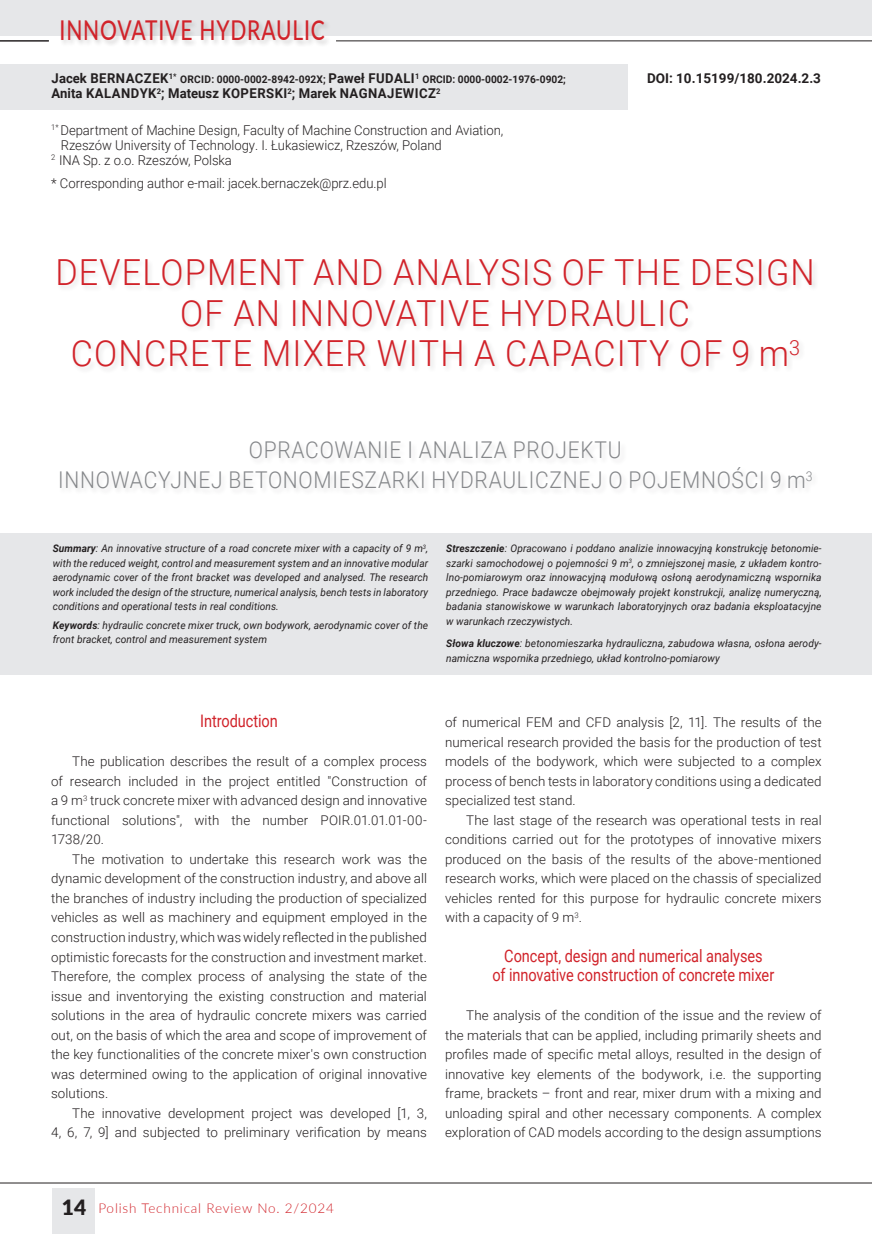
<style>
.page{position:relative;width:872px;height:1234px;background:#fff}
.page>*{position:absolute;margin:0;border:0;box-sizing:border-box;transform-origin:0 0}
.TYT_NOWY{font:300 35.85px/40.5px "Roboto";letter-spacing:.035em;color:#d1232a;text-align:center;scale:.95 1}
.t1{font:500 27.3px "Lato";letter-spacing:.04em;color:#d1232a;scale:.77 1}
.TYT_angielski{font:300 23.1px/30px "Roboto";letter-spacing:.035em;color:#85878a;text-align:center;scale:.91 1}
.PODPIS_rysunku{font:17.25px/19.5px "Roboto";letter-spacing:-.005em;color:#d1232a;text-align:center;scale:.84 1}
.SRODTYTOL{font:17.25px "Roboto";letter-spacing:-.005em;color:#d1232a;scale:.84 1}
.Autor_teksttttt{font:300 13.5px/15px "Roboto";letter-spacing:-.005em;color:#231f20}
.AUTOR{font:700 13.5px "Roboto";letter-spacing:.035em;color:#231f20}
.t2{font:300 13.5px "Lato";letter-spacing:.06em;color:#d1232a}
.DOI{font:700 13.5px "Roboto";color:#231f20}
.Tekst_podstawowy_21{font:300 13.35px/19.5px "Roboto";letter-spacing:.005em;color:#231f20;text-align:justify}
.STRESZCZENIA{font:italic 10.5px/14.4px "Roboto";letter-spacing:.01em;color:#231f20;text-align:justify;scale:.96 1}
.STRESZCZENIA-2{font:italic 10.5px/14.4px "Roboto";letter-spacing:.01em;color:#231f20}
.AUTOR-2{font:700 10.5px "Roboto";color:#231f20}
.s1{font-size:13.5px}
.s2{font-weight:700}
.s3{font-weight:900;font-size:21px;color:#231f20}
</style>
<div class="page">
<hr style="left:871px;top:0;width:1px;height:36px;background:#e6e7e9">
<div style="left:52px;top:1187px;width:42px;height:46px;background:#e6e7e9"></div>
<hr style="left:0;top:1182px;width:872px;height:1px;background:#231f20">
<div style="left:0;top:0;width:871px;height:36px;background:#e6e7e9"></div>
<div style="left:60px;top:19px;width:272px;height:28px;background:#231f20;opacity:.22"></div>
<hr style="left:336px;top:40px;width:536px;height:1px;background:#231f20">
<hr style="left:0;top:40px;width:49px;height:1px;background:#231f20">
<div style="left:0;top:533px;width:871px;height:141px;background:#e6e7e9"></div>
<div style="left:0;top:64px;width:627px;height:45px;background:#e6e7e9"></div>
<h2 class="t1" style="left:60px;top:10px;width:346px">INNOVATIVE HYDRAULIC</h2>
<p class="AUTOR-2" style="left:52px;top:72px;width:516px"><span class="s1">Jacek BERNACZEK</span><sup>1*</sup> ORCID: 0000-0002-8942-092X; <span class="s1">Paweł FUDALI</span><sup>1</sup> ORCID: 0000-0002-1976-0902;</p>
<p class="AUTOR" style="left:52px;top:84px;width:390px">Anita KALANDYK<sup>2</sup>; Mateusz KOPERSKI<sup>2</sup>; Marek NAGNAJEWICZ<sup>2</sup></p>
<p class="Autor_teksttttt" style="left:61px;top:122px;width:444px;text-indent:-9px"><sup>1*</sup> Department of Machine Design, Faculty of Machine Construction and Aviation,<br>Rzeszów University of Technology. I. Łukasiewicz, Rzeszów, Poland</p>
<p class="Autor_teksttttt" style="left:51px;top:152px;width:182px"><sup>2</sup> INA Sp. z o.o. Rzeszów, Polska</p>
<p class="Autor_teksttttt" style="left:51px;top:175px;width:337px">* Corresponding author e-mail: jacek.bernaczek@prz.edu.pl</p>
<p class="DOI" style="left:647px;top:69px;width:175px">DOI: 10.15199/180.2024.2.3</p>
<p class="TYT_NOWY" style="left:55px;top:251px;width:801px">DEVELOPMENT AND ANALYSIS OF THE DESIGN<br>OF AN INNOVATIVE HYDRAULIC</p>
<p class="TYT_NOWY" style="left:71px;top:332px;width:769px">CONCRETE MIXER WITH A CAPACITY OF 9 m<sup>3</sup></p>
<p class="TYT_angielski" style="left:58px;top:434px;width:830px">OPRACOWANIE I ANALIZA PROJEKTU<br>INNOWACYJNEJ BETONOMIESZARKI HYDRAULICZNEJ O POJEMNOŚCI 9 m<sup>3</sup></p>
<p class="STRESZCZENIA" style="left:53px;top:541px;width:393px"><span class="s2">Summary</span>: An innovative structure of a road concrete mixer with a capacity of 9 m<sup>3</sup>, with the reduced weight, control and measurement system and an innovative modular aerodynamic cover of the front bracket was developed and analysed. The research work included the design of the structure, numerical analysis, bench tests in laboratory conditions and operational tests in real conditions.</p>
<p class="STRESZCZENIA-2" style="left:53px;top:617px;width:377px"><span class="s2">Keywords</span>: hydraulic concrete mixer truck, own bodywork, aerodynamic cover of the front bracket, control and measurement system</p>
<p class="STRESZCZENIA" style="left:446px;top:541px;width:393px"><span class="s2">Streszczenie</span>: Opracowano i poddano analizie innowacyjną konstrukcję betonomie&shy;szarki samochodowej o pojemności 9 m<sup>3</sup>, o zmniejszonej masie, z układem kontro&shy;lno-pomiarowym oraz innowacyjną modułową osłoną aerodynamiczną wspornika przedniego. Prace badawcze obejmowały projekt konstrukcji, analizę numeryczną, badania stanowiskowe w warunkach laboratoryjnych oraz badania eksploatacyjne w warunkach rzeczywistych.</p>
<p class="STRESZCZENIA-2" style="left:446px;top:636px;width:377px"><span class="s2">Słowa kluczowe</span>: betonomieszarka hydrauliczna, zabudowa własna, osłona aerody&shy;namiczna wspornika przedniego, układ kontrolno-pomiarowy</p>
<p class="SRODTYTOL" style="left:200px;top:709px;width:94px">Introduction</p>
<p class="Tekst_podstawowy_21" style="left:51px;top:751px;width:377px;text-indent:21px">The publication describes the result of a complex process of research included in the project entitled "Construction of a 9 m<sup>3</sup> truck concrete mixer with advanced design and innovative functional solutions", with the number POIR.01.01.01-00- 1738/20.</p>
<p class="Tekst_podstawowy_21" style="left:51px;top:848px;width:377px;text-indent:21px">The motivation to undertake this research work was the dynamic development of the construction industry, and above all the branches of industry including the production of specialized vehicles as well as machinery and equipment employed in the construction industry, which was widely reflected in the published optimistic forecasts for the construction and investment market.<br>Therefore, the complex process of analysing the state of the issue and inventorying the existing construction and material solutions in the area of hydraulic concrete mixers was carried out, on the basis of which the area and scope of improvement of the key functionalities of the concrete mixer's own construction was determined owing to the application of original innovative solutions.</p>
<p class="Tekst_podstawowy_21" style="left:51px;top:1102px;width:377px;text-align:right">The innovative development project was developed [1, 3,<br>4, 6, 7, 9] and subjected to preliminary verification by means</p>
<p class="Tekst_podstawowy_21" style="left:445px;top:712px;width:378px">of numerical FEM and CFD analysis [2, 11]. The results of the numerical research provided the basis for the production of test models of the bodywork, which were subjected to a complex process of bench tests in laboratory conditions using a dedicated specialized test stand.</p>
<p class="Tekst_podstawowy_21" style="left:445px;top:809px;width:378px;text-indent:21px">The last stage of the research was operational tests in real conditions carried out for the prototypes of innovative mixers produced on the basis of the results of the above-mentioned research works, which were placed on the chassis of specialized vehicles rented for this purpose for hydraulic concrete mixers with a capacity of 9 m<sup>3</sup>.</p>
<p class="PODPIS_rysunku" style="left:492px;top:944px;width:337px">Concept, design and numerical analyses<br>of innovative construction of concrete mixer</p>
<p class="Tekst_podstawowy_21" style="left:445px;top:1004px;width:378px;text-indent:21px">The analysis of the condition of the issue and the review of the materials that can be applied, including primarily sheets and profiles made of specific metal alloys, resulted in the design of innovative key elements of the bodywork, i.e. the supporting frame, brackets – front and rear, mixer drum with a mixing and unloading spiral and other necessary components. A complex exploration of CAD models according to the design assumptions</p>
<p class="t2" style="left:62px;top:1197px;width:274px"><span class="s3">14</span> Polish Technical Review No. 2/2024</p>
</div>
